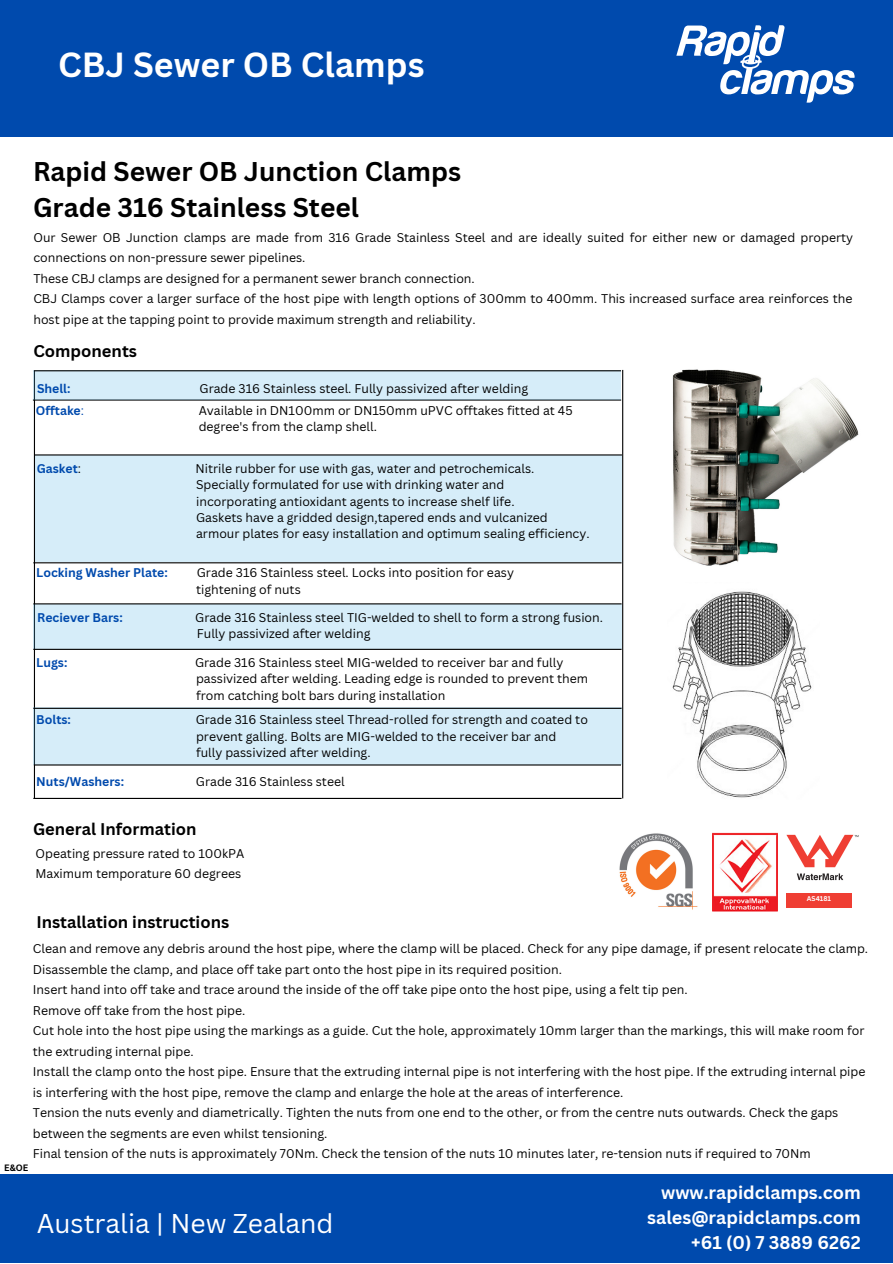
<style>
.page{position:relative;width:893px;height:1264px;background:#fff}
.page>*{position:absolute;margin:0;border:0;box-sizing:border-box;transform-origin:0 0}
.t1{font:700 33.9px "Canva Sans";color:#fff}
.t2{font:700 26.4px/36px "Canva Sans";color:#000}
.t3{font:26.4px "Canva Sans";color:#fff}
.t4{font:700 18px/24.8px "Canva Sans";color:#fff;text-align:right}
.t5{font:700 16.5px "Canva Sans";color:#000}
.t6{font:12.3px/20.5px "Canva Sans";color:#000}
.t7{font:700 12.3px "Canva Sans";color:#004aad}
.t8{font:700 9px "Canva Sans";color:#000}
.t9{font:700 6.75px "Canva Sans";color:#fff}
.s1{font-weight:400}
.s2{font-weight:400;color:#000}
</style>
<div class="page">
<div style="left:0;top:0;width:892px;height:137px;background:#004aad"></div>
<svg style="left:676px;top:25px;width:178px;height:78px"></svg>
<div style="left:0;top:1173px;width:892px;height:89px;background:#004aad"></div>
<div style="left:34px;top:455px;width:587px;height:107px;background:#d6edf9"></div>
<hr style="left:35px;top:454px;width:587px;height:1px;background:#000">
<hr style="left:622px;top:370px;width:1px;height:428px;background:#000">
<hr style="left:34px;top:371px;width:1px;height:427px;background:#000">
<div style="left:33px;top:707px;width:588px;height:58px;background:#d6edf9"></div>
<div style="left:33px;top:371px;width:588px;height:29px;background:#d6edf9"></div>
<div style="left:33px;top:604px;width:588px;height:45px;background:#d6edf9"></div>
<hr style="left:34px;top:370px;width:587px;height:1px;background:#000">
<hr style="left:33px;top:562px;width:588px;height:1px;background:#000">
<hr style="left:33px;top:603px;width:588px;height:1px;background:#000">
<hr style="left:33px;top:648px;width:588px;height:2px;background:#000">
<hr style="left:33px;top:707px;width:588px;height:2px;background:#000">
<hr style="left:34px;top:764px;width:587px;height:1px;background:#000">
<hr style="left:33px;top:797px;width:588px;height:2px;background:#000">
<img style="left:672px;top:591px;width:140px;height:207px">
<img style="left:672px;top:369px;width:187px;height:197px">
<img style="left:619px;top:832px;width:158px;height:79px">
<div style="left:786px;top:890px;width:65px;height:18px;background:#ef3e33"></div>
<img style="left:786px;top:834px;width:73px;height:58px">
<h1 class="t1" style="left:58px;top:40px;width:368px">CBJ Sewer OB Clamps</h1>
<h2 class="t2" style="left:33px;top:152px;width:429px">Rapid Sewer OB Junction Clamps<br>Grade 316 Stainless Steel</h2>
<p class="t6" style="left:33px;top:227px;width:821px">Our Sewer OB Junction clamps are made from 316 Grade Stainless Steel and are ideally suited for either new or damaged property connections on non-pressure sewer pipelines.<br>These CBJ clamps are designed for a permanent sewer branch connection.<br>CBJ Clamps cover a larger surface of the host pipe with length options of 300mm to 400mm. This increased surface area reinforces the host pipe at the tapping point to provide maximum strength and reliability.</p>
<h3 class="t5" style="left:33px;top:339px;width:105px">Components</h3>
<p class="t7" style="left:37px;top:379px;width:35px">Shell:</p>
<p class="t6" style="left:199px;top:378px;width:330px">Grade 316 Stainless steel. Fully passivized after welding</p>
<p class="t7" style="left:36px;top:402px;width:50px">Offtake<span class="s1">:</span></p>
<p class="t6" style="left:199px;top:402px;width:375px;line-height:16.4px">Available in DN100mm or DN150mm uPVC offtakes fitted at 45 degree's from the clamp shell.</p>
<p class="t7" style="left:37px;top:460px;width:46px">Gasket<span class="s2">:</span></p>
<p class="t6" style="left:195px;top:460px;width:395px;line-height:16.4px">Nitrile rubber for use with gas, water and petrochemicals.<br>Specially formulated for use with drinking water and<br>incorporating antioxidant agents to increase shelf life.<br>Gaskets have a gridded design,tapered ends and vulcanized armour plates for easy installation and optimum sealing efficiency.</p>
<p class="t7" style="left:36px;top:564px;width:133px">Locking Washer Plate:</p>
<p class="t6" style="left:196px;top:564px;width:319px;line-height:16.4px">Grade 316 Stainless steel. Locks into position for easy tightening of nuts</p>
<p class="t7" style="left:37px;top:608px;width:87px">Reciever Bars:</p>
<p class="t6" style="left:195px;top:608px;width:409px;line-height:16.4px">Grade 316 Stainless steel TIG-welded to shell to form a strong fusion.<br>Fully passivized after welding</p>
<p class="t7" style="left:36px;top:654px;width:33px">Lugs:</p>
<p class="t6" style="left:195px;top:654px;width:394px;line-height:16.4px">Grade 316 Stainless steel MIG-welded to receiver bar and fully passivized after welding. Leading edge is rounded to prevent them from catching bolt bars during installation</p>
<p class="t7" style="left:36px;top:711px;width:36px">Bolts:</p>
<p class="t6" style="left:196px;top:711px;width:393px;line-height:16.4px">Grade 316 Stainless steel Thread-rolled for strength and coated to prevent galling. Bolts are MIG-welded to the receiver bar and<br>fully passivized after welding.</p>
<p class="t7" style="left:36px;top:772px;width:89px">Nuts/Washers:</p>
<p class="t6" style="left:196px;top:770px;width:150px">Grade 316 Stainless steel</p>
<h3 class="t5" style="left:33px;top:817px;width:165px">General Information</h3>
<p class="t6" style="left:36px;top:842px;width:210px">Opeating pressure rated to 100kPA<br>Maximum temporature 60 degrees</p>
<h3 class="t5" style="left:36px;top:910px;width:194px">Installation instructions</h3>
<p class="t9" style="left:806px;top:893px;width:26px">AS4181</p>
<p class="t6" style="left:33px;top:938px;width:836px">Clean and remove any debris around the host pipe, where the clamp will be placed. Check for any pipe damage, if present relocate the clamp.<br>Disassemble the clamp, and place off take part onto the host pipe in its required position.<br>Insert hand into off take and trace around the inside of the off take pipe onto the host pipe, using a felt tip pen.<br>Remove off take from the host pipe.<br>Cut hole into the host pipe using the markings as a guide. Cut the hole, approximately 10mm larger than the markings, this will make room for the extruding internal pipe.<br>Install the clamp onto the host pipe. Ensure that the extruding internal pipe is not interfering with the host pipe. If the extruding internal pipe is interfering with the host pipe, remove the clamp and enlarge the hole at the areas of interference.<br>Tension the nuts evenly and diametrically. Tighten the nuts from one end to the other, or from the centre nuts outwards. Check the gaps between the segments are even whilst tensioning.<br>Final tension of the nuts is approximately 70Nm. Check the tension of the nuts 10 minutes later, re-tension nuts if required to 70Nm</p>
<p class="t8" style="left:4px;top:1160px;width:26px">E&amp;OE</p>
<h2 class="t3" style="left:37px;top:1204px;width:298px">Australia | New Zealand</h2>
<h3 class="t4" style="left:647px;top:1179px;width:215px">www.rapidclamps.com sales@rapidclamps.com +61 (0) 7 3889 6262</h3>
</div>
